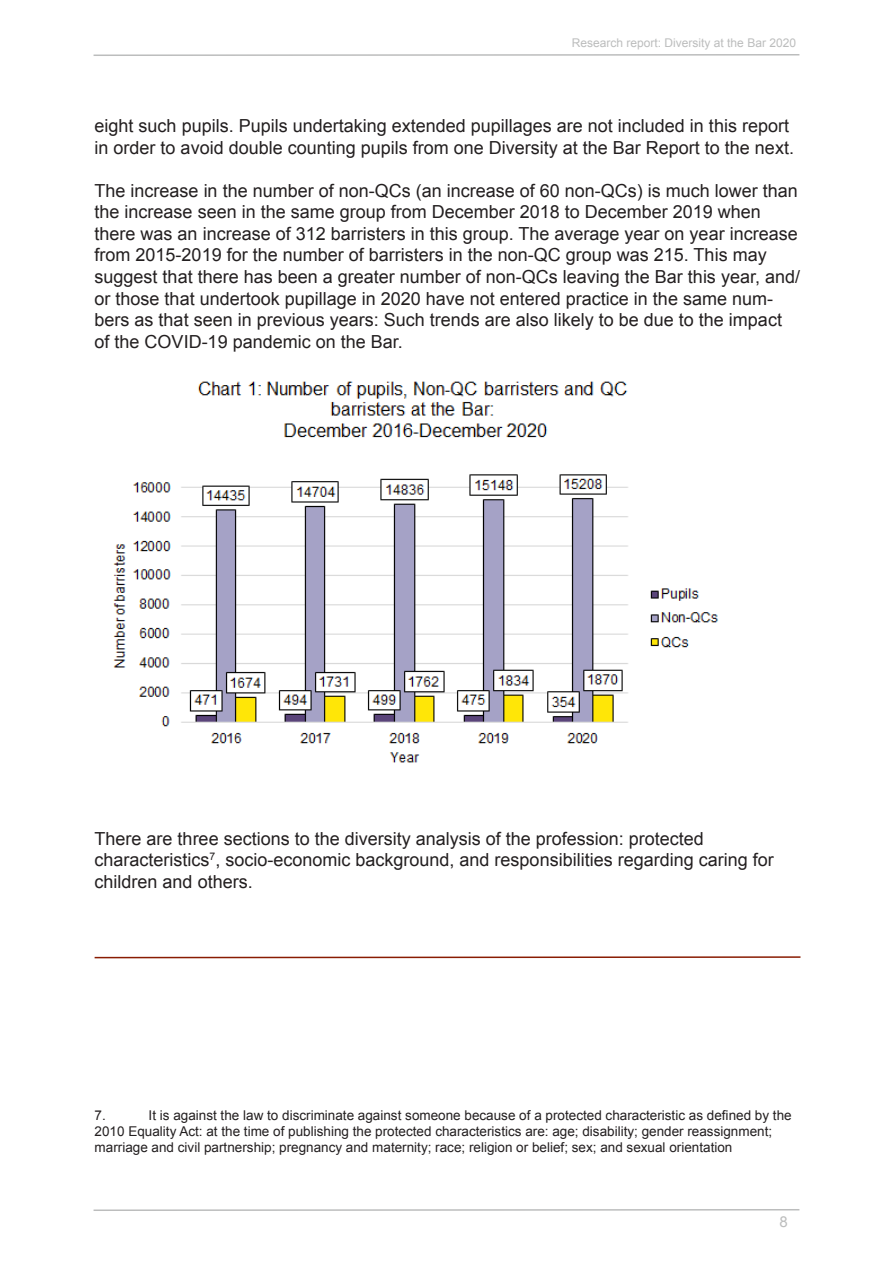
<style>
.page{position:relative;width:893px;height:1263px;background:#fff}
.page>*{position:absolute;margin:0;border:0;box-sizing:border-box;transform-origin:0 0}
.Header_line_end{font:18px/21.6px "Arial";color:#231f20}
.t1{font:15px "Arial";color:#bcbdbd}
.Footnote2{font:13.5px/16.2px "Arial";color:#231f20}
.t2{font:12px "Arial";color:#bcbdbd}
</style>
<div class="page">
<svg style="left:93px;top:54px;width:707px;height:2px"></svg>
<svg style="left:93px;top:1209px;width:707px;height:2px"></svg>
<svg style="left:94px;top:956px;width:707px;height:3px;background:#c38d80"></svg>
<img style="left:113px;top:381px;width:606px;height:382px">
<p class="t2" style="left:572px;top:35px;width:226px">Research report: Diversity at the Bar 2020</p>
<p class="Header_line_end" style="left:95px;top:115px;width:701px">eight such pupils. Pupils undertaking extended pupillages are not included in this report in order to avoid double counting pupils from one Diversity at the Bar Report to the next.</p>
<p class="Header_line_end" style="left:95px;top:180px;width:707px">The increase in the number of non-QCs (an increase of 60 non-QCs) is much lower than the increase seen in the same group from December 2018 to December 2019 when there was an increase of 312 barristers in this group. The average year on year increase from 2015-2019 for the number of barristers in the non-QC group was 215. This may suggest that there has been a greater number of non-QCs leaving the Bar this year, and/ or those that undertook pupillage in 2020 have not entered practice in the same num&shy;bers as that seen in previous years: Such trends are also likely to be due to the impact of the COVID-19 pandemic on the Bar.</p>
<p class="Header_line_end" style="left:95px;top:828px;width:611px">There are three sections to the diversity analysis of the profession: protected</p>
<p class="Header_line_end" style="left:95px;top:849px;width:681px">characteristics<sup>7</sup>, socio-economic background, and responsibilities regarding caring for children and others.</p>
<p class="Footnote2" style="left:95px;top:1107px;width:699px;text-indent:54px">It is against the law to discriminate against someone because of a protected characteristic as defined by the<br>2010 Equality Act: at the time of publishing the protected characteristics are: age; disability; gender reassignment; marriage and civil partnership; pregnancy and maternity; race; religion or belief; sex; and sexual orientation</p>
<p class="Footnote2" style="left:95px;top:1107px;width:13px">7.</p>
<p class="t1" style="left:779px;top:1212px;width:10px">8</p>
</div>
